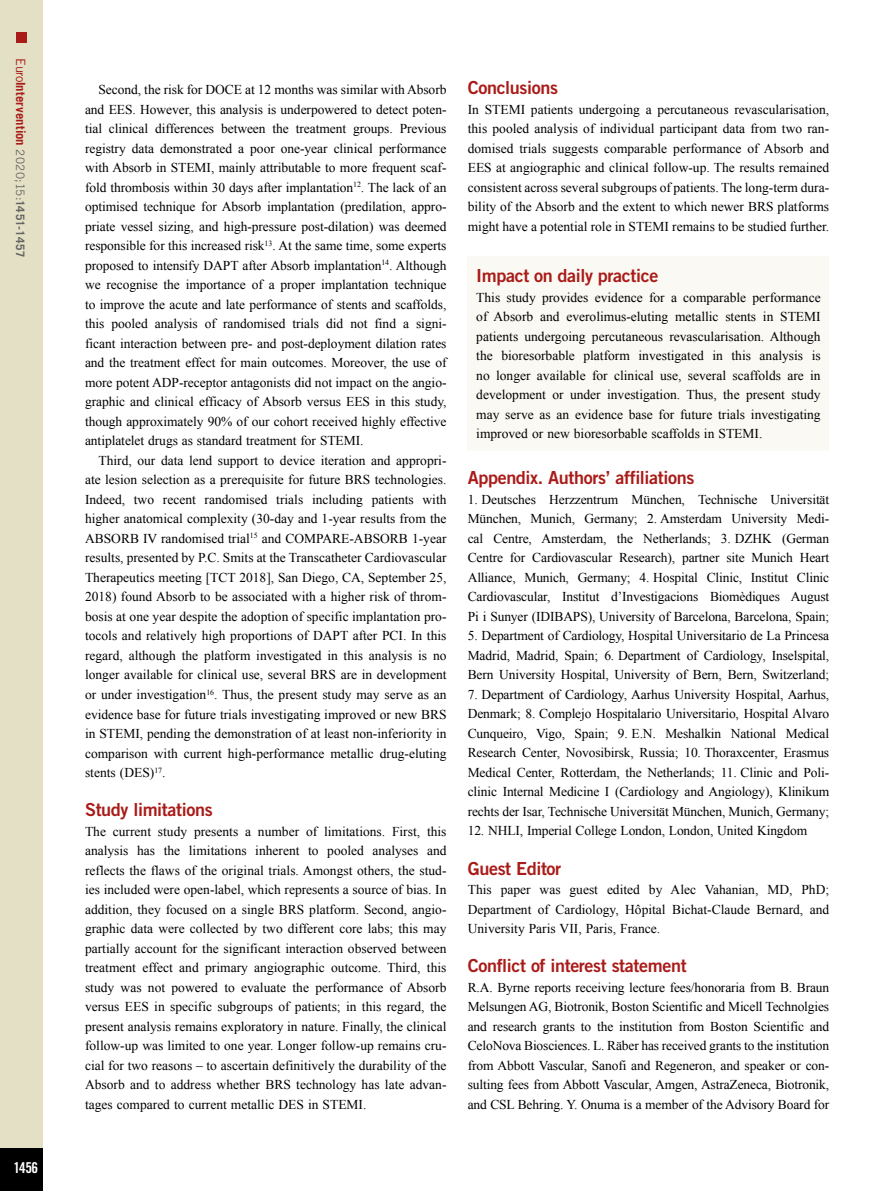
<style>
.page{position:relative;width:893px;height:1191px;background:#fff}
.page>*{position:absolute;margin:0;border:0;box-sizing:border-box;transform-origin:0 0}
.t1{font:18px "Trade Gothic LT Std Bd 2";letter-spacing:-.02em;color:#a91b18}
.t2{font:15px "Trade Gothic LT Std Bd Cn 20";color:#fff}
.t3{font:13.5px/19.5px "Times New Roman";letter-spacing:-.005em;color:#000;text-align:justify}
.t4{font:700 12.75px "Trade Gothic LT Std";letter-spacing:.005em;color:#a91b18}
.s1{font-weight:400}
.s2{font-weight:400;font-size:11.7px;color:#646363}
.s3{font-size:11.7px;color:#646363}
</style>
<div class="page">
<div style="left:0;top:0;width:43px;height:1191px;background:#e4e0c5"></div>
<div style="left:0;top:1148px;width:43px;height:43px;background:#000"></div>
<div style="left:16px;top:32px;width:10px;height:10px;background:#a91b18"></div>
<div style="left:468px;top:256px;width:361px;height:195px;background:#faf9f3"></div>
<p class="t4" style="left:29px;top:58px;width:200px;rotate:90deg"><span class="s1">Euro</span>Intervention <span class="s2">2020;15:</span><span class="s3">1451-1457</span></p>
<p class="t2" style="left:13px;top:1158px;width:26px">1456</p>
<p class="t3" style="left:85px;top:80px;width:363px;text-indent:14px">Second, the risk for DOCE at 12 months was similar with Absorb and EES. However, this analysis is underpowered to detect poten&shy;tial clinical differences between the treatment groups. Previous registry data demonstrated a poor one-year clinical performance with Absorb in STEMI, mainly attributable to more frequent scaf&shy;fold thrombosis within 30 days after implantation<sup>12</sup>. The lack of an optimised technique for Absorb implantation (predilation, appro&shy;priate vessel sizing, and high-pressure post-dilation) was deemed responsible for this increased risk<sup>13</sup>. At the same time, some experts proposed to intensify DAPT after Absorb implantation<sup>14</sup>. Although we recognise the importance of a proper implantation technique to improve the acute and late performance of stents and scaffolds, this pooled analysis of randomised trials did not find a signi&shy;ficant interaction between pre- and post-deployment dilation rates and the treatment effect for main outcomes. Moreover, the use of more potent ADP-receptor antagonists did not impact on the angio&shy;graphic and clinical efficacy of Absorb versus EES in this study, though approximately 90% of our cohort received highly effective antiplatelet drugs as standard treatment for STEMI.</p>
<p class="t3" style="left:85px;top:450px;width:363px;text-indent:14px">Third, our data lend support to device iteration and appropri&shy;ate lesion selection as a prerequisite for future BRS technologies.<br>Indeed, two recent randomised trials including patients with higher anatomical complexity (30-day and 1-year results from the ABSORB IV randomised trial<sup>15</sup> and COMPARE-ABSORB 1-year results, presented by P.C. Smits at the Transcatheter Cardiovascular Therapeutics meeting [TCT 2018], San Diego, CA, September 25, 2018) found Absorb to be associated with a higher risk of throm&shy;bosis at one year despite the adoption of specific implantation pro&shy;tocols and relatively high proportions of DAPT after PCI. In this regard, although the platform investigated in this analysis is no longer available for clinical use, several BRS are in development or under investigation<sup>16</sup>. Thus, the present study may serve as an evidence base for future trials investigating improved or new BRS in STEMI, pending the demonstration of at least non-inferiority in comparison with current high-performance metallic drug-eluting stents (DES)<sup>17</sup>.</p>
<h1 class="t1" style="left:85px;top:798px;width:129px">Study limitations</h1>
<p class="t3" style="left:85px;top:821px;width:363px">The current study presents a number of limitations. First, this analysis has the limitations inherent to pooled analyses and reflects the flaws of the original trials. Amongst others, the stud&shy;ies included were open-label, which represents a source of bias. In addition, they focused on a single BRS platform. Second, angio&shy;graphic data were collected by two different core labs; this may partially account for the significant interaction observed between treatment effect and primary angiographic outcome. Third, this study was not powered to evaluate the performance of Absorb versus EES in specific subgroups of patients; in this regard, the present analysis remains exploratory in nature. Finally, the clinical follow-up was limited to one year. Longer follow-up remains cru&shy;cial for two reasons – to ascertain definitively the durability of the Absorb and to address whether BRS technology has late advan&shy;tages compared to current metallic DES in STEMI.</p>
<h1 class="t1" style="left:468px;top:77px;width:92px">Conclusions</h1>
<p class="t3" style="left:468px;top:99px;width:363px">In STEMI patients undergoing a percutaneous revascularisation, this pooled analysis of individual participant data from two ran&shy;domised trials suggests comparable performance of Absorb and EES at angiographic and clinical follow-up. The results remained consistent across several subgroups of patients. The long-term dura&shy;bility of the Absorb and the extent to which newer BRS platforms might have a potential role in STEMI remains to be studied further.</p>
<h1 class="t1" style="left:476px;top:264px;width:184px">Impact on daily practice</h1>
<p class="t3" style="left:476px;top:287px;width:346px">This study provides evidence for a comparable performance of Absorb and everolimus-eluting metallic stents in STEMI patients undergoing percutaneous revascularisation. Although the bioresorbable platform investigated in this analysis is no longer available for clinical use, several scaffolds are in development or under investigation. Thus, the present study may serve as an evidence base for future trials investigating improved or new bioresorbable scaffolds in STEMI.</p>
<h1 class="t1" style="left:468px;top:467px;width:228px">Appendix. Authors’ affiliations</h1>
<p class="t3" style="left:468px;top:489px;width:363px">1. Deutsches Herzzentrum München, Technische Universität München, Munich, Germany; 2. Amsterdam University Medi&shy;cal Centre, Amsterdam, the Netherlands; 3. DZHK (German Centre for Cardiovascular Research), partner site Munich Heart Alliance, Munich, Germany; 4. Hospital Clinic, Institut Clinic Cardiovascular, Institut d’Investigacions Biomèdiques August Pi i Sunyer (IDIBAPS), University of Barcelona, Barcelona, Spain;</p>
<p class="t3" style="left:468px;top:626px;width:363px">5. Department of Cardiology, Hospital Universitario de La Princesa Madrid, Madrid, Spain; 6. Department of Cardiology, Inselspital, Bern University Hospital, University of Bern, Bern, Switzerland;</p>
<p class="t3" style="left:468px;top:684px;width:363px">7. Department of Cardiology, Aarhus University Hospital, Aarhus, Denmark; 8. Complejo Hospitalario Universitario, Hospital Alvaro Cunqueiro, Vigo, Spain; 9. E.N. Meshalkin National Medical Research Center, Novosibirsk, Russia; 10. Thoraxcenter, Erasmus Medical Center, Rotterdam, the Netherlands; 11. Clinic and Poli&shy;clinic Internal Medicine I (Cardiology and Angiology), Klinikum rechts der Isar, Technische Universität München, Munich, Germany;</p>
<p class="t3" style="left:468px;top:821px;width:341px">12. NHLI, Imperial College London, London, United Kingdom</p>
<h1 class="t1" style="left:468px;top:857px;width:95px">Guest Editor</h1>
<p class="t3" style="left:468px;top:879px;width:363px">This paper was guest edited by Alec Vahanian, MD, PhD; Department of Cardiology, Hôpital Bichat-Claude Bernard, and University Paris VII, Paris, France.</p>
<h1 class="t1" style="left:468px;top:954px;width:220px">Conflict of interest statement</h1>
<p class="t3" style="left:468px;top:977px;width:363px">R.A. Byrne reports receiving lecture fees/honoraria from B. Braun Melsungen AG, Biotronik, Boston Scientific and Micell Technolgies and research grants to the institution from Boston Scientific and CeloNova Biosciences. L. Räber has received grants to the institution from Abbott Vascular, Sanofi and Regeneron, and speaker or con&shy;sulting fees from Abbott Vascular, Amgen, AstraZeneca, Biotronik, and CSL Behring. Y. Onuma is a member of the Advisory Board for</p>
</div>
